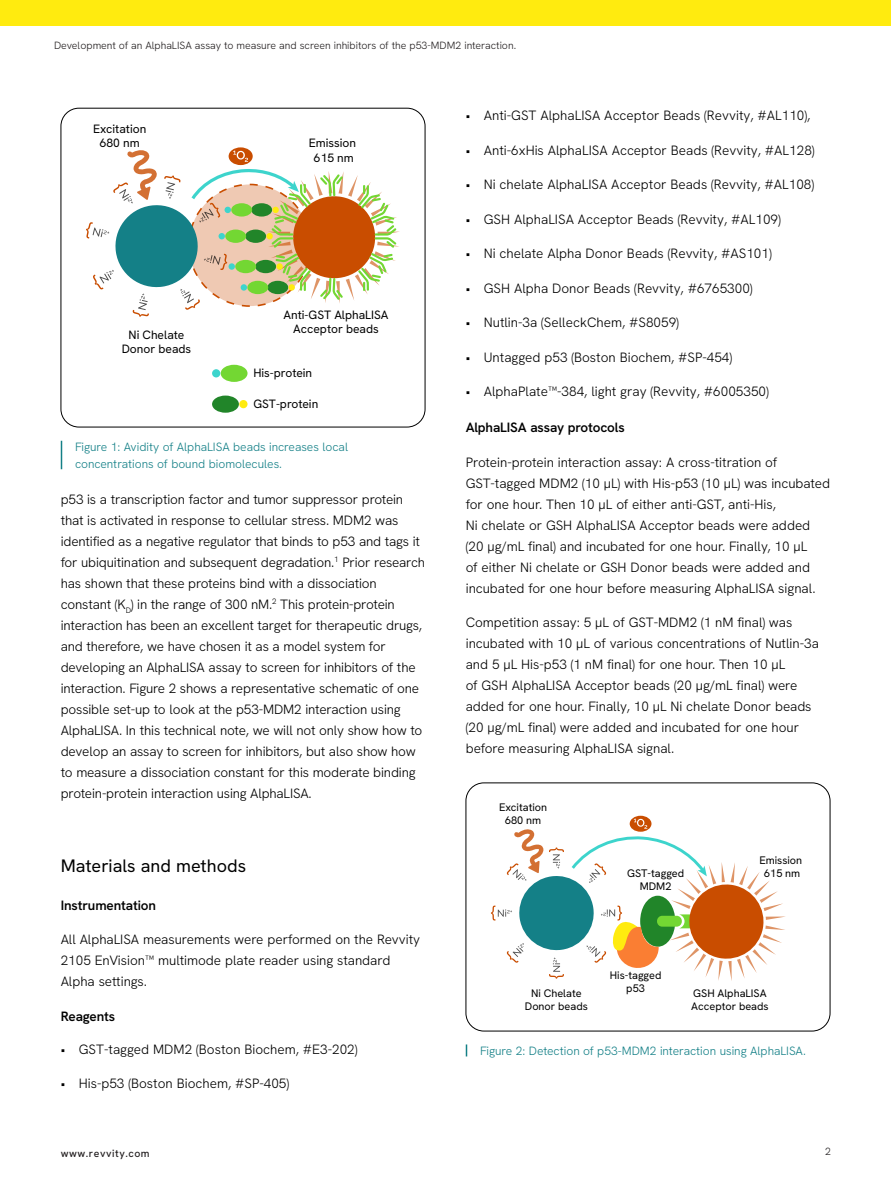
<style>
.page{position:relative;width:891px;height:1188px;background:#fff}
.page>*{position:absolute;margin:0;border:0;box-sizing:border-box;transform-origin:0 0}
.Sub_Head{font:18px "Hanken Grotesk";color:#000}
.Body_Copy{font:300 13.5px/21px "Hanken Grotesk";letter-spacing:-.01em;color:#000}
.Paragraph_Title{font:600 13.5px "Hanken Grotesk";letter-spacing:-.01em;color:#000}
.Captions{font:300 12px/16.5px "Hanken Grotesk";color:#148087}
.t1{font:12px/14.4px "Hanken Grotesk";color:#000;text-align:center}
.t2{font:10.95px/13px "Hanken Grotesk";color:#000;text-align:center}
.t3{font:300 10.5px "Hanken Grotesk";color:#231f20}
.t4{font:500 10.5px "Hanken Grotesk";letter-spacing:.05em;color:#231f20}
</style>
<div class="page">
<div style="left:0;top:0;width:891px;height:26px;background:#ffeb0f"></div>
<svg style="left:229px;top:147px;width:24px;height:18px"></svg>
<div style="left:212px;top:396px;width:27px;height:17px;background:#218529;border-radius:50%"></div>
<div style="left:239px;top:400px;width:9px;height:8px;background:#ffeb0f;border-radius:50%"></div>
<div style="left:221px;top:365px;width:27px;height:17px;background:#73d733;border-radius:50%"></div>
<div style="left:212px;top:369px;width:8px;height:8px;background:#3dd4cc;border-radius:50%"></div>
<svg style="left:86px;top:150px;width:314px;height:167px"></svg>
<div style="left:61px;top:108px;width:364px;height:319px;border:1px solid #000;border-radius:18px"></div>
<svg style="left:61px;top:441px;width:1px;height:28px"></svg>
<svg style="left:630px;top:816px;width:22px;height:16px"></svg>
<svg style="left:491px;top:819px;width:294px;height:162px"></svg>
<div style="left:466px;top:783px;width:364px;height:248px;border:1px solid #000;border-radius:18px"></div>
<svg style="left:466px;top:1044px;width:1px;height:12px"></svg>
<p class="t3" style="left:54px;top:39px;width:464px">Development of an AlphaLISA assay to measure and screen inhibitors of the p53-MDM2 interaction.</p>
<p class="t1" style="left:93px;top:121px;width:55px">Excitation<br>680 nm</p>
<p class="t1" style="left:122px;top:327px;width:71px">Ni Chelate<br>Donor beads</p>
<p class="t1" style="left:309px;top:136px;width:49px">Emission<br>615 nm</p>
<p class="t1" style="left:283px;top:307px;width:107px">Anti-GST AlphaLISA<br>Acceptor beads</p>
<p class="t1" style="left:253px;top:365px;width:60px">His-protein</p>
<p class="t1" style="left:253px;top:396px;width:66px">GST-protein</p>
<p class="Captions" style="left:75px;top:439px;width:275px">Figure 1: Avidity of AlphaLISA beads increases local concentrations of bound biomolecules.</p>
<p class="Body_Copy" style="left:61px;top:488px;width:366px">p53 is a transcription factor and tumor suppressor protein that is activated in response to cellular stress. MDM2 was identified as a negative regulator that binds to p53 and tags it for ubiquitination and subsequent degradation.<sup>1</sup> Prior research has shown that these proteins bind with a dissociation constant (K<sub>D</sub>) in the range of 300 nM.<sup>2</sup> This protein-protein interaction has been an excellent target for therapeutic drugs, and therefore, we have chosen it as a model system for developing an AlphaLISA assay to screen for inhibitors of the interaction. Figure 2 shows a representative schematic of one possible set-up to look at the p53-MDM2 interaction using AlphaLISA. In this technical note, we will not only show how to develop an assay to screen for inhibitors, but also show how to measure a dissociation constant for this moderate binding protein-protein interaction using AlphaLISA.</p>
<p class="Sub_Head" style="left:61px;top:854px;width:187px">Materials and methods</p>
<p class="Paragraph_Title" style="left:61px;top:896px;width:97px">Instrumentation</p>
<p class="Body_Copy" style="left:61px;top:929px;width:361px">All AlphaLISA measurements were performed on the Revvity<br>2105 EnVision™ multimode plate reader using standard<br>Alpha settings.</p>
<p class="Paragraph_Title" style="left:61px;top:1007px;width:56px">Reagents</p>
<p class="Body_Copy" style="left:61px;top:1038px;width:298px">• GST-tagged MDM2 (Boston Biochem, #E3-202)</p>
<p class="Body_Copy" style="left:61px;top:1073px;width:230px">• His-p53 (Boston Biochem, #SP-405)</p>
<p class="Body_Copy" style="left:466px;top:105px;width:346px">• Anti-GST AlphaLISA Acceptor Beads (Revvity, #AL110),</p>
<p class="Body_Copy" style="left:466px;top:139px;width:350px">• Anti-6xHis AlphaLISA Acceptor Beads (Revvity, #AL128)</p>
<p class="Body_Copy" style="left:466px;top:174px;width:350px">• Ni chelate AlphaLISA Acceptor Beads (Revvity, #AL108)</p>
<p class="Body_Copy" style="left:466px;top:208px;width:317px">• GSH AlphaLISA Acceptor Beads (Revvity, #AL109)</p>
<p class="Body_Copy" style="left:466px;top:243px;width:307px">• Ni chelate Alpha Donor Beads (Revvity, #AS101)</p>
<p class="Body_Copy" style="left:466px;top:277px;width:288px">• GSH Alpha Donor Beads (Revvity, #6765300)</p>
<p class="Body_Copy" style="left:466px;top:312px;width:215px">• Nutlin-3a (SelleckChem, #S8059)</p>
<p class="Body_Copy" style="left:466px;top:346px;width:268px">• Untagged p53 (Boston Biochem, #SP-454)</p>
<p class="Body_Copy" style="left:466px;top:381px;width:305px">• AlphaPlate™-384, light gray (Revvity, #6005350)</p>
<p class="Paragraph_Title" style="left:466px;top:419px;width:161px">AlphaLISA assay protocols</p>
<p class="Body_Copy" style="left:466px;top:451px;width:366px">Protein-protein interaction assay: A cross-titration of GST-tagged MDM2 (10 μL) with His-p53 (10 μL) was incubated for one hour. Then 10 μL of either anti-GST, anti-His,<br>Ni chelate or GSH AlphaLISA Acceptor beads were added (20 μg/mL final) and incubated for one hour. Finally, 10 μL<br>of either Ni chelate or GSH Donor beads were added and incubated for one hour before measuring AlphaLISA signal.</p>
<p class="Body_Copy" style="left:466px;top:612px;width:355px">Competition assay: 5 μL of GST-MDM2 (1 nM final) was incubated with 10 μL of various concentrations of Nutlin-3a and 5 μL His-p53 (1 nM final) for one hour. Then 10 μL<br>of GSH AlphaLISA Acceptor beads (20 μg/mL final) were added for one hour. Finally, 10 μL Ni chelate Donor beads (20 μg/mL final) were added and incubated for one hour before measuring AlphaLISA signal.</p>
<p class="t2" style="left:499px;top:800px;width:50px">Excitation<br>680 nm</p>
<p class="t2" style="left:627px;top:867px;width:59px">GST-tagged<br>MDM2</p>
<p class="t2" style="left:759px;top:853px;width:44px">Emission<br>615 nm</p>
<p class="t2" style="left:525px;top:986px;width:64px">Ni Chelate<br>Donor beads</p>
<p class="t2" style="left:610px;top:968px;width:53px">His-tagged p53</p>
<p class="t2" style="left:691px;top:986px;width:79px;text-align:left">GSH AlphaLISA<br>Acceptor beads</p>
<p class="Captions" style="left:480px;top:1042px;width:327px">Figure 2: Detection of p53-MDM2 interaction using AlphaLISA.</p>
<p class="t4" style="left:61px;top:1147px;width:90px">www.revvity.com</p>
<p class="t3" style="left:825px;top:1145px;width:7px">2</p>
</div>
